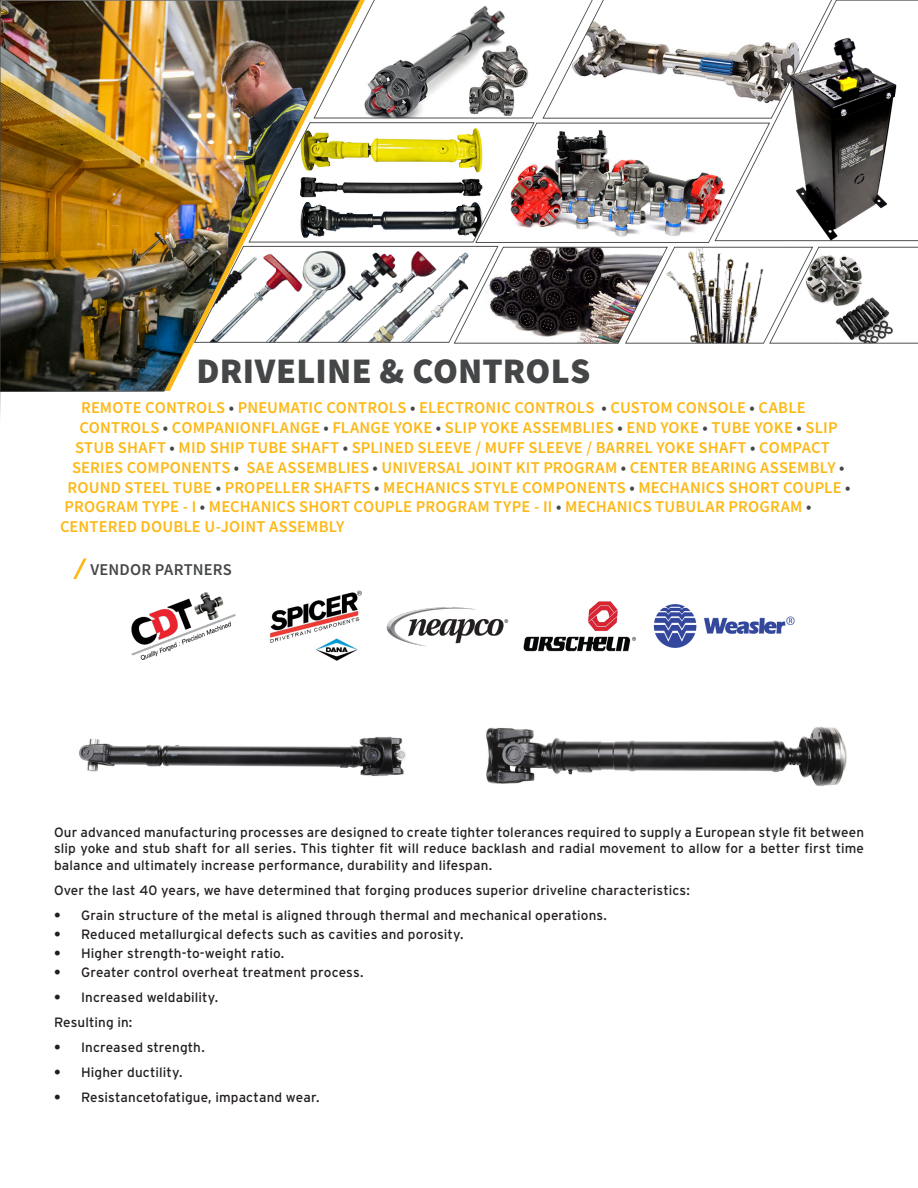
<style>
.page{position:relative;width:918px;height:1188px;background:#fff}
.page>*{position:absolute;margin:0;border:0;box-sizing:border-box;transform-origin:0 0}
.t1{font:900 36px "Source Sans Pro";letter-spacing:.005em;color:#454647}
.t2{font:600 16.5px "Source Sans Pro";letter-spacing:.01em;color:#fcb814}
.t3{font:600 16.5px "Source Sans Pro";letter-spacing:.01em;color:#454647}
.body_text{font:13.5px/16.5px "Interstate";letter-spacing:.01em;color:#231f20;text-align:justify}
.s1{color:#454647}
.s2{font-weight:700}
</style>
<div class="page">
<img style="left:486px;top:726px;width:361px;height:60px">
<img style="left:78px;top:736px;width:328px;height:40px">
<img style="left:0;top:0;width:194px;height:392px">
<img style="left:132px;top:592px;width:103px;height:68px">
<img style="left:269px;top:590px;width:93px;height:71px">
<img style="left:386px;top:607px;width:123px;height:40px">
<svg style="left:0;top:354px;width:90px;height:225px"></svg>
<img style="left:653px;top:604px;width:142px;height:44px">
<img style="left:194px;top:0;width:724px;height:343px">
<img style="left:523px;top:601px;width:113px;height:51px">
<p class="t1" style="left:197px;top:346px;width:396px">DRIVELINE &amp; CONTROLS</p>
<p class="t2" style="left:81px;top:397px;width:726px">REMOTE CONTROLS <span class="s1">•</span> PNEUMATIC CONTROLS <span class="s1">•</span> ELECTRONIC CONTROLS <span class="s1">•</span> CUSTOM CONSOLE <span class="s1">•</span> CABLE</p>
<p class="t2" style="left:80px;top:417px;width:760px">CONTROLS <span class="s1">•</span> COMPANIONFLANGE <span class="s1">•</span> FLANGE YOKE <span class="s1">•</span> SLIP YOKE ASSEMBLIES <span class="s1">•</span> END YOKE <span class="s1">•</span> TUBE YOKE <span class="s1">•</span> SLIP</p>
<p class="t2" style="left:75px;top:437px;width:757px">STUB SHAFT <span class="s1">•</span> MID SHIP TUBE SHAFT <span class="s1">•</span> SPLINED SLEEVE / MUFF SLEEVE / BARREL YOKE SHAFT <span class="s1">•</span> COMPACT</p>
<p class="t2" style="left:72px;top:457px;width:774px">SERIES COMPONENTS <span class="s1">•</span> SAE ASSEMBLIES <span class="s1">•</span> UNIVERSAL JOINT KIT PROGRAM <span class="s1">•</span> CENTER BEARING ASSEMBLY <span class="s1">•</span></p>
<p class="t2" style="left:68px;top:476px;width:785px">ROUND STEEL TUBE <span class="s1">•</span> PROPELLER SHAFTS <span class="s1">•</span> MECHANICS STYLE COMPONENTS <span class="s1">•</span> MECHANICS SHORT COUPLE <span class="s1">•</span></p>
<p class="t2" style="left:64px;top:496px;width:749px">PROGRAM TYPE - I <span class="s1">•</span> MECHANICS SHORT COUPLE PROGRAM TYPE - II <span class="s1">•</span> MECHANICS TUBULAR PROGRAM <span class="s1">•</span></p>
<p class="t2" style="left:60px;top:516px;width:286px">CENTERED DOUBLE U-JOINT ASSEMBLY</p>
<p class="t3" style="left:90px;top:559px;width:143px">VENDOR PARTNERS</p>
<p class="body_text" style="left:54px;top:823px;width:812px">Our advanced manufacturing processes are designed to create tighter tolerances required to supply a European style fit between slip yoke and stub shaft for all series. This tighter fit will reduce backlash and radial movement to allow for a better first time balance and ultimately increase performance, durability and lifespan.</p>
<p class="body_text" style="left:54px;top:881px;width:637px">Over the last 40 years, we have determined that forging produces superior driveline characteristics:</p>
<p class="body_text" style="left:54px;top:906px;width:554px"><span class="s2">•</span> Grain structure of the metal is aligned through thermal and mechanical operations.</p>
<p class="body_text" style="left:54px;top:925px;width:411px"><span class="s2">•</span> Reduced metallurgical defects such as cavities and porosity.</p>
<p class="body_text" style="left:54px;top:944px;width:232px"><span class="s2">•</span> Higher strength-to-weight ratio.</p>
<p class="body_text" style="left:54px;top:963px;width:311px"><span class="s2">•</span> Greater control overheat treatment process.</p>
<p class="body_text" style="left:54px;top:988px;width:166px"><span class="s2">•</span> Increased weldability.</p>
<p class="body_text" style="left:54px;top:1013px;width:80px">Resulting in:</p>
<p class="body_text" style="left:54px;top:1038px;width:152px"><span class="s2">•</span> Increased strength.</p>
<p class="body_text" style="left:54px;top:1063px;width:130px"><span class="s2">•</span> Higher ductility.</p>
<p class="body_text" style="left:54px;top:1088px;width:267px"><span class="s2">•</span> Resistancetofatigue, impactand wear.</p>
</div>
